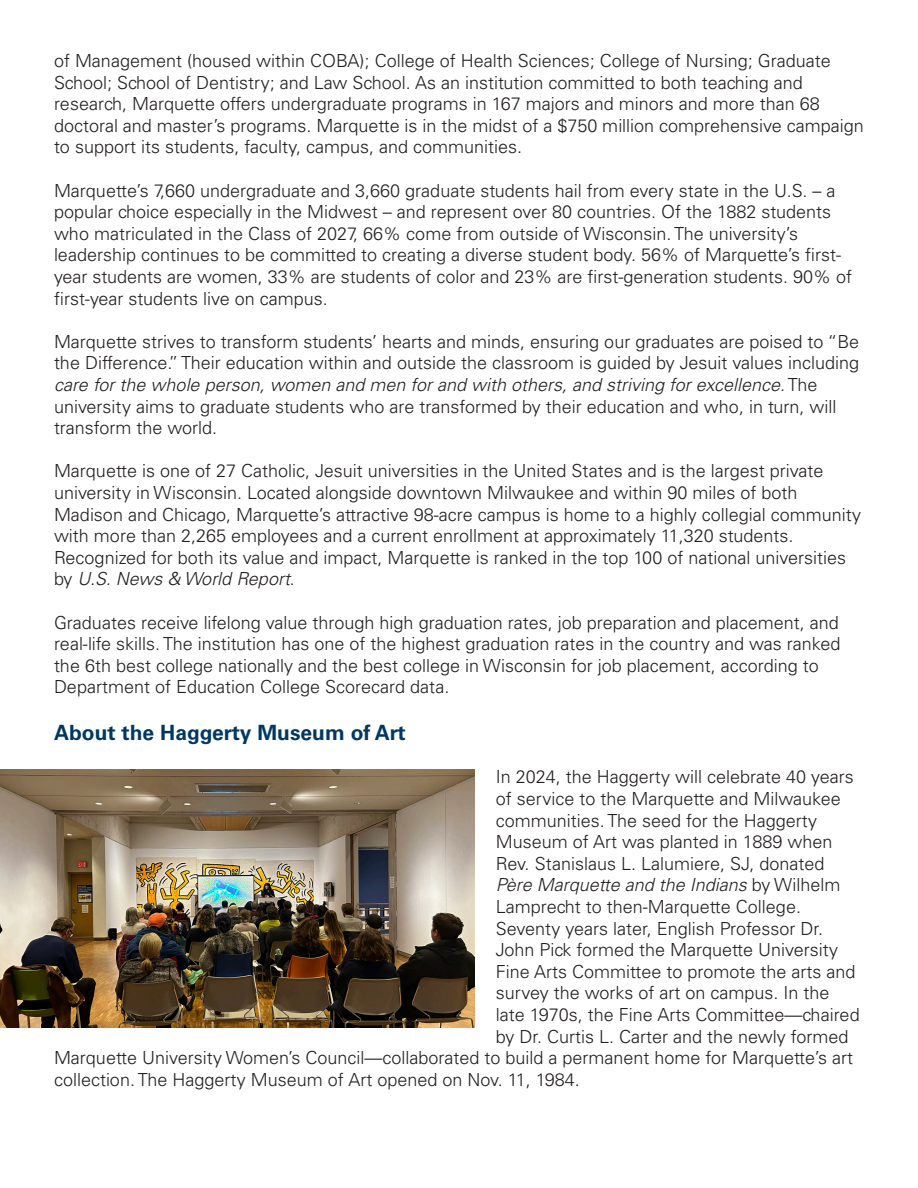
<style>
.page{position:relative;width:918px;height:1188px;background:#fff}
.page>*{position:absolute;margin:0;border:0;box-sizing:border-box;transform-origin:0 0}
.t1{font:700 21px "Univers LT Std";color:#003863}
.t2{font:300 18px/21.6px "Univers LT Std";color:#231f20}
.t3{font:italic 300 18px "Univers LT Std";color:#231f20}
.s1{font-style:italic}
.s2{font-style:normal}
</style>
<div class="page">
<img style="left:0;top:770px;width:474px;height:258px">
<p class="t2" style="left:54px;top:50px;width:811px">of Management (housed within COBA); College of Health Sciences; College of Nursing; Graduate School; School of Dentistry; and Law School. As an institution committed to both teaching and research, Marquette offers undergraduate programs in 167 majors and minors and more than 68 doctoral and master’s programs. Marquette is in the midst of a $750 million comprehensive campaign to support its students, faculty, campus, and communities.</p>
<p class="t2" style="left:54px;top:179px;width:800px">Marquette’s 7,660 undergraduate and 3,660 graduate students hail from every state in the U.S. – a popular choice especially in the Midwest – and represent over 80 countries. Of the 1882 students who matriculated in the Class of 2027, 66% come from outside of Wisconsin. The university’s leadership continues to be committed to creating a diverse student body. 56% of Marquette’s first&shy;year students are women, 33% are students of color and 23% are first-generation students. 90% of first-year students live on campus.</p>
<p class="t2" style="left:54px;top:331px;width:807px">Marquette strives to transform students’ hearts and minds, ensuring our graduates are poised to “Be the Difference.” Their education within and outside the classroom is guided by Jesuit values including <span class="s1">care for the whole person, women and men for and with others, and striving for excellence</span>. The university aims to graduate students who are transformed by their education and who, in turn, will transform the world.</p>
<p class="t2" style="left:54px;top:460px;width:809px">Marquette is one of 27 Catholic, Jesuit universities in the United States and is the largest private university in Wisconsin. Located alongside downtown Milwaukee and within 90 miles of both Madison and Chicago, Marquette’s attractive 98-acre campus is home to a highly collegial community with more than 2,265 employees and a current enrollment at approximately 11,320 students.<br>Recognized for both its value and impact, Marquette is ranked in the top 100 of national universities by <span class="s1">U.S. News &amp; World Report</span>.</p>
<p class="t2" style="left:54px;top:611px;width:788px">Graduates receive lifelong value through high graduation rates, job preparation and placement, and real-life skills. The institution has one of the highest graduation rates in the country and was ranked the 6th best college nationally and the best college in Wisconsin for job placement, according to Department of Education College Scorecard data.</p>
<p class="t1" style="left:54px;top:721px;width:353px">About the Haggerty Museum of Art</p>
<p class="t2" style="left:496px;top:766px;width:360px">In 2024, the Haggerty will celebrate 40 years</p>
<p class="t2" style="left:496px;top:788px;width:347px">of service to the Marquette and Milwaukee</p>
<p class="t2" style="left:496px;top:809px;width:323px">communities. The seed for the Haggerty</p>
<p class="t2" style="left:496px;top:831px;width:338px">Museum of Art was planted in 1889 when</p>
<p class="t2" style="left:496px;top:853px;width:330px">Rev. Stanislaus L. Lalumiere, SJ, donated</p>
<p class="t3" style="left:496px;top:874px;width:346px">Père Marquette and the Indians <span class="s2">by Wilhelm</span></p>
<p class="t2" style="left:496px;top:896px;width:307px">Lamprecht to then-Marquette College.</p>
<p class="t2" style="left:496px;top:917px;width:329px">Seventy years later, English Professor Dr.</p>
<p class="t2" style="left:496px;top:939px;width:344px">John Pick formed the Marquette University</p>
<p class="t2" style="left:496px;top:961px;width:361px">Fine Arts Committee to promote the arts and</p>
<p class="t2" style="left:496px;top:982px;width:335px">survey the works of art on campus. In the</p>
<p class="t2" style="left:496px;top:1004px;width:365px">late 1970s, the Fine Arts Committee—chaired</p>
<p class="t2" style="left:496px;top:1025px;width:354px">by Dr. Curtis L. Carter and the newly formed</p>
<p class="t2" style="left:54px;top:1047px;width:801px">Marquette University Women’s Council—collaborated to build a permanent home for Marquette’s art</p>
<p class="t2" style="left:54px;top:1069px;width:527px">collection. The Haggerty Museum of Art opened on Nov. 11, 1984.</p>
</div>
